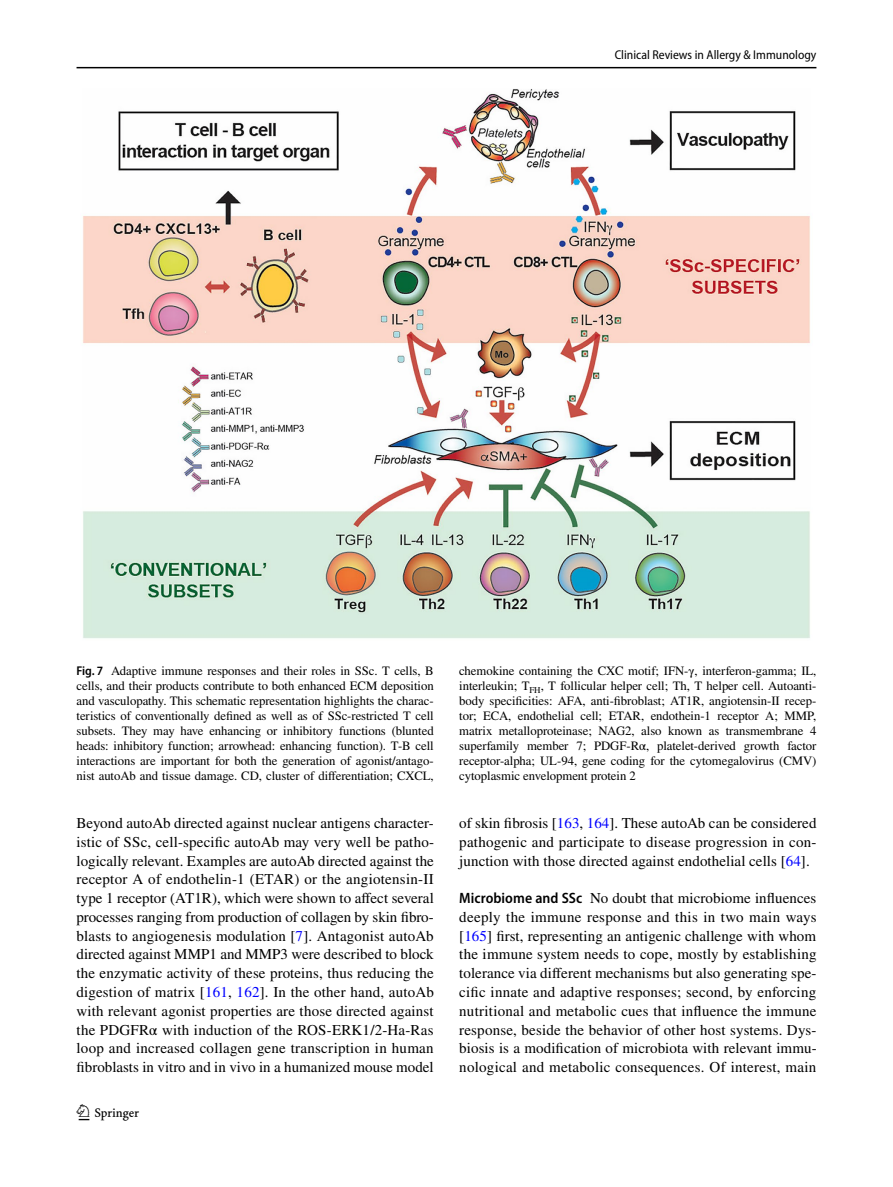
<style>
.page{position:relative;width:893px;height:1187px;background:#fff}
.page>*{position:absolute;margin:0;border:0;box-sizing:border-box;transform-origin:0 0}
.t1{font:22.5px "Springnew Regular 2";color:#000}
.t2{font:15px/18.8px "STIX";letter-spacing:.005em;color:#000;text-align:justify}
.t3{font:12.75px/15px "STIX";letter-spacing:-.005em;color:#000;text-align:justify}
.t4{font:semi-condensed 12.75px "Myriad Pro";color:#000}
.s1{font-family:"Myriad Pro";font-weight:600;font-stretch:semi-condensed}
.s2{color:#00f}
</style>
<div class="page">
<hr style="left:77px;top:67px;width:739px;height:1px;background:#000">
<img style="left:82px;top:89px;width:728px;height:550px">
<p class="t4" style="left:615px;top:48px;width:203px">Clinical Reviews in Allergy &amp; Immunology</p>
<p class="t3" style="left:77px;top:664px;width:359px"><span class="s1">Fig. 7</span> Adaptive immune responses and their roles in SSc. T cells, B cells, and their products contribute to both enhanced ECM deposition and vasculopathy. This schematic representation highlights the charac&shy;teristics of conventionally defined as well as of SSc-restricted T cell subsets. They may have enhancing or inhibitory functions (blunted heads: inhibitory function; arrowhead: enhancing function). T-B cell interactions are important for both the generation of agonist/antago&shy;nist autoAb and tissue damage. CD, cluster of differentiation; CXCL,</p>
<p class="t3" style="left:459px;top:664px;width:359px">chemokine containing the CXC motif; IFN-γ, interferon-gamma; IL, interleukin; T<sub>FH</sub>, T follicular helper cell; Th, T helper cell. Autoanti&shy;body specificities: AFA, anti-fibroblast; AT1R, angiotensin-II recep&shy;tor; ECA, endothelial cell; ETAR, endothein-1 receptor A; MMP, matrix metalloproteinase; NAG2, also known as transmembrane 4 superfamily member 7; PDGF-Rα, platelet-derived growth factor receptor-alpha; UL-94, gene coding for the cytomegalovirus (CMV) cytoplasmic envelopment protein 2</p>
<p class="t2" style="left:77px;top:814px;width:359px">Beyond autoAb directed against nuclear antigens character&shy;istic of SSc, cell-specific autoAb may very well be patho&shy;logically relevant. Examples are autoAb directed against the receptor A of endothelin-1 (ETAR) or the angiotensin-II type 1 receptor (AT1R), which were shown to affect several processes ranging from production of collagen by skin fibro&shy;blasts to angiogenesis modulation [<span class="s2">7</span>]. Antagonist autoAb directed against MMP1 and MMP3 were described to block the enzymatic activity of these proteins, thus reducing the digestion of matrix [<span class="s2">161</span>, <span class="s2">162</span>]. In the other hand, autoAb with relevant agonist properties are those directed against the PDGFRα with induction of the ROS-ERK1/2-Ha-Ras loop and increased collagen gene transcription in human fibroblasts in vitro and in vivo in a humanized mouse model</p>
<p class="t2" style="left:459px;top:814px;width:359px">of skin fibrosis [<span class="s2">163</span>, <span class="s2">164</span>]. These autoAb can be considered pathogenic and participate to disease progression in con&shy;junction with those directed against endothelial cells [<span class="s2">64</span>].</p>
<p class="t2" style="left:459px;top:889px;width:359px"><span class="s1">Microbiome and SSc</span> No doubt that microbiome influences deeply the immune response and this in two main ways [<span class="s2">165</span>] first, representing an antigenic challenge with whom the immune system needs to cope, mostly by establishing tolerance via different mechanisms but also generating spe&shy;cific innate and adaptive responses; second, by enforcing nutritional and metabolic cues that influence the immune response, beside the behavior of other host systems. Dys&shy;biosis is a modification of microbiota with relevant immu&shy;nological and metabolic consequences. Of interest, main</p>
<h1 class="t1" style="left:79px;top:1104px;width:62px">1 3</h1>
</div>
